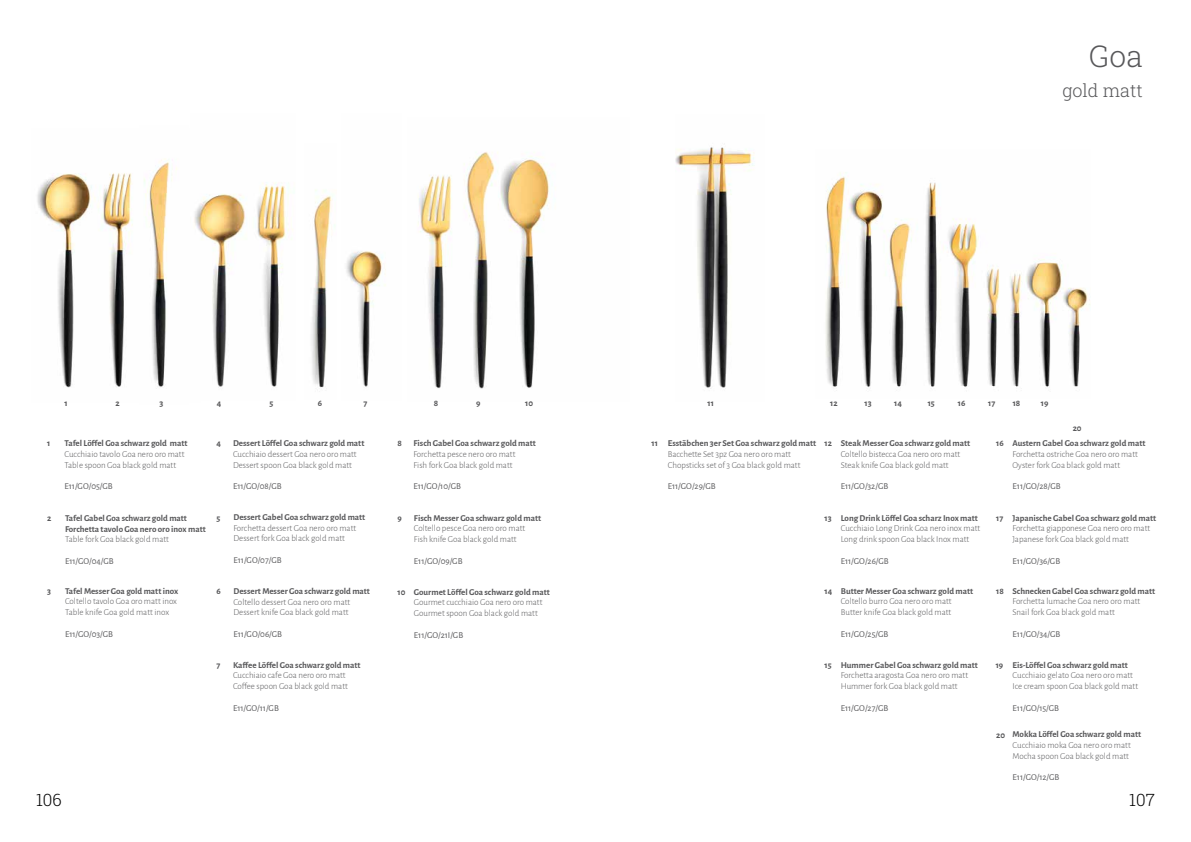
<style>
.page{position:relative;width:1191px;height:842px;background:#fff}
.page>*{position:absolute;margin:0;border:0;box-sizing:border-box;transform-origin:0 0}
.t1{font:300 30px "Roboto Slab";color:#58585a}
.t2{font:300 18px "Roboto Slab";color:#58585a}
.t3{font:300 17px "Roboto Slab";color:#000}
.t4{font:300 9px/10.8px "Alegreya Sans";color:#58585a}
.t5{font:700 9px/10.8px "Alegreya Sans";color:#58585a}
.t6{font:9px "Alegreya Sans";color:#58585a}
</style>
<div class="page">
<img style="left:37px;top:173px;width:96px;height:215px">
<img style="left:346px;top:251px;width:40px;height:136px">
<img style="left:418px;top:152px;width:132px;height:237px">
<img style="left:675px;top:147px;width:79px;height:242px">
<img style="left:825px;top:172px;width:265px;height:215px">
<img style="left:194px;top:194px;width:51px;height:193px">
<img style="left:257px;top:183px;width:36px;height:204px">
<img style="left:311px;top:189px;width:24px;height:199px">
<img style="left:144px;top:159px;width:33px;height:228px">
<h1 class="t1" style="left:1089px;top:36px;width:55px">Goa</h1>
<h2 class="t2" style="left:1062px;top:79px;width:82px">gold matt</h2>
<p class="t5" style="left:64px;top:397px;width:5px">1</p>
<p class="t5" style="left:115px;top:397px;width:6px">2</p>
<p class="t5" style="left:160px;top:397px;width:5px">3</p>
<p class="t5" style="left:217px;top:397px;width:6px">4</p>
<p class="t5" style="left:269px;top:397px;width:5px">5</p>
<p class="t5" style="left:318px;top:397px;width:6px">6</p>
<p class="t5" style="left:363px;top:397px;width:5px">7</p>
<p class="t5" style="left:434px;top:397px;width:6px">8</p>
<p class="t5" style="left:476px;top:397px;width:6px">9</p>
<p class="t5" style="left:525px;top:397px;width:9px">10</p>
<p class="t5" style="left:707px;top:397px;width:8px">11</p>
<p class="t5" style="left:830px;top:397px;width:9px">12</p>
<p class="t5" style="left:864px;top:397px;width:9px">13</p>
<p class="t5" style="left:894px;top:397px;width:9px">14</p>
<p class="t5" style="left:927px;top:397px;width:9px">15</p>
<p class="t5" style="left:958px;top:397px;width:9px">16</p>
<p class="t5" style="left:988px;top:397px;width:9px">17</p>
<p class="t5" style="left:1012px;top:397px;width:9px">18</p>
<p class="t5" style="left:1040px;top:397px;width:9px">19</p>
<p class="t5" style="left:1072px;top:422px;width:10px">20</p>
<p class="t5" style="left:47px;top:437px;width:5px">1</p>
<p class="t5" style="left:47px;top:512px;width:6px">2</p>
<p class="t5" style="left:47px;top:585px;width:5px">3</p>
<p class="t5" style="left:64px;top:437px;width:124px">Tafel Löffel Goa schwarz gold matt</p>
<p class="t4" style="left:64px;top:448px;width:121px">Cucchiaio tavolo Goa nero oro matt<br>Table spoon Goa black gold matt</p>
<p class="t6" style="left:64px;top:480px;width:50px">E11/GO/05/GB</p>
<p class="t5" style="left:65px;top:512px;width:142px">Tafel Gabel Goa schwarz gold matt<br>Forchetta tavolo Goa nero oro inox matt</p>
<p class="t4" style="left:65px;top:534px;width:105px">Table fork Goa black gold matt</p>
<p class="t6" style="left:65px;top:555px;width:50px">E11/GO/04/GB</p>
<p class="t5" style="left:65px;top:585px;width:115px">Tafel Messer Goa gold matt inox</p>
<p class="t4" style="left:65px;top:596px;width:114px">Coltello tavolo Goa oro matt inox<br>Table knife Goa gold matt inox</p>
<p class="t6" style="left:65px;top:628px;width:50px">E11/GO/03/GB</p>
<p class="t5" style="left:216px;top:437px;width:6px">4</p>
<p class="t5" style="left:216px;top:512px;width:5px">5</p>
<p class="t5" style="left:216px;top:585px;width:6px">6</p>
<p class="t5" style="left:216px;top:659px;width:5px">7</p>
<p class="t5" style="left:233px;top:437px;width:133px">Dessert Löffel Goa schwarz gold matt</p>
<p class="t4" style="left:233px;top:448px;width:125px">Cucchiaio dessert Goa nero oro matt<br>Dessert spoon Goa black gold matt</p>
<p class="t6" style="left:233px;top:480px;width:50px">E11/GO/08/GB</p>
<p class="t5" style="left:233px;top:511px;width:133px">Dessert Gabel Goa schwarz gold matt</p>
<p class="t4" style="left:233px;top:522px;width:124px;line-height:10.5px">Forchetta dessert Goa nero oro matt<br>Dessert fork Goa black gold matt</p>
<p class="t6" style="left:233px;top:554px;width:50px">E11/GO/07/GB</p>
<p class="t5" style="left:233px;top:585px;width:138px">Dessert Messer Goa schwarz gold matt</p>
<p class="t4" style="left:233px;top:596px;width:118px">Coltello dessert Goa nero oro matt<br>Dessert knife Goa black gold matt</p>
<p class="t6" style="left:233px;top:628px;width:50px">E11/GO/06/GB</p>
<p class="t5" style="left:233px;top:659px;width:129px">Kaffee Löffel Goa schwarz gold matt</p>
<p class="t4" style="left:233px;top:670px;width:116px">Cucchiaio cafe Goa nero oro matt<br>Coffee spoon Goa black gold matt</p>
<p class="t6" style="left:233px;top:702px;width:47px">E11/GO/11/GB</p>
<p class="t5" style="left:397px;top:437px;width:6px">8</p>
<p class="t5" style="left:397px;top:512px;width:6px">9</p>
<p class="t5" style="left:397px;top:586px;width:9px">10</p>
<p class="t5" style="left:413px;top:437px;width:124px">Fisch Gabel Goa schwarz gold matt</p>
<p class="t4" style="left:413px;top:448px;width:103px">Forchetta pesce nero oro matt<br>Fish fork Goa black gold matt</p>
<p class="t6" style="left:413px;top:480px;width:49px">E11/GO/10/GB</p>
<p class="t5" style="left:414px;top:512px;width:129px">Fisch Messer Goa schwarz gold matt</p>
<p class="t4" style="left:414px;top:523px;width:113px">Coltello pesce Goa nero oro matt<br>Fish knife Goa black gold matt</p>
<p class="t6" style="left:414px;top:555px;width:50px">E11/GO/09/GB</p>
<p class="t5" style="left:414px;top:586px;width:137px">Gourmet Löffel Goa schwarz gold matt</p>
<p class="t4" style="left:414px;top:596px;width:130px">Gourmet cucchiaio Goa nero oro matt<br>Gourmet spoon Goa black gold matt</p>
<p class="t6" style="left:414px;top:628px;width:51px">E11/GO/21I/GB</p>
<p class="t5" style="left:668px;top:437px;width:150px">Esstäbchen 3er Set Goa schwarz gold matt</p>
<p class="t4" style="left:668px;top:448px;width:134px">Bacchette Set 3pz Goa nero oro matt<br>Chopsticks set of 3 Goa black gold matt</p>
<p class="t6" style="left:668px;top:480px;width:49px">E11/GO/29/GB</p>
<p class="t5" style="left:840px;top:437px;width:131px">Steak Messer Goa schwarz gold matt</p>
<p class="t4" style="left:840px;top:448px;width:121px">Coltello bistecca Goa nero oro matt<br>Steak knife Goa black gold matt</p>
<p class="t6" style="left:840px;top:480px;width:49px">E11/GO/32/GB</p>
<p class="t5" style="left:840px;top:512px;width:139px">Long Drink Löffel Goa scharz Inox matt</p>
<p class="t4" style="left:840px;top:523px;width:141px">Cucchiaio Long Drink Goa nero inox matt<br>Long drink spoon Goa black Inox matt</p>
<p class="t6" style="left:840px;top:555px;width:49px">E11/GO/26/GB</p>
<p class="t5" style="left:840px;top:585px;width:134px">Butter Messer Goa schwarz gold matt</p>
<p class="t4" style="left:840px;top:596px;width:112px">Coltello burro Goa nero oro matt<br>Butter knife Goa black gold matt</p>
<p class="t6" style="left:840px;top:628px;width:49px">E11/GO/25/GB</p>
<p class="t5" style="left:840px;top:659px;width:139px">Hummer Gabel Goa schwarz gold matt</p>
<p class="t4" style="left:840px;top:670px;width:129px">Forchetta aragosta Goa nero oro matt<br>Hummer fork Goa black gold matt</p>
<p class="t6" style="left:840px;top:702px;width:49px">E11/GO/27/GB</p>
<p class="t5" style="left:1012px;top:437px;width:134px">Austern Gabel Goa schwarz gold matt</p>
<p class="t4" style="left:1012px;top:448px;width:127px">Forchetta ostriche Goa nero oro matt<br>Oyster fork Goa black gold matt</p>
<p class="t6" style="left:1012px;top:480px;width:49px">E11/GO/28/GB</p>
<p class="t5" style="left:1012px;top:512px;width:145px">Japanische Gabel Goa schwarz gold matt</p>
<p class="t4" style="left:1012px;top:523px;width:139px">Forchetta giapponese Goa nero oro matt<br>Japanese fork Goa black gold matt</p>
<p class="t6" style="left:1012px;top:555px;width:49px">E11/GO/36/GB</p>
<p class="t5" style="left:1012px;top:585px;width:144px">Schnecken Gabel Goa schwarz gold matt</p>
<p class="t4" style="left:1012px;top:596px;width:129px">Forchetta lumache Goa nero oro matt<br>Snail fork Goa black gold matt</p>
<p class="t6" style="left:1012px;top:628px;width:49px">E11/GO/34/GB</p>
<p class="t5" style="left:1012px;top:659px;width:117px">Eis-Löffel Goa schwarz gold matt</p>
<p class="t4" style="left:1012px;top:670px;width:127px">Cucchiaio gelato Goa nero oro matt<br>Ice cream spoon Goa black gold matt</p>
<p class="t6" style="left:1012px;top:702px;width:48px">E11/GO/15/GB</p>
<p class="t5" style="left:1012px;top:728px;width:130px">Mokka Löffel Goa schwarz gold matt</p>
<p class="t4" style="left:1012px;top:739px;width:120px">Cucchiaio moka Goa nero oro matt<br>Mocha spoon Goa black gold matt</p>
<p class="t6" style="left:1012px;top:771px;width:48px">E11/GO/12/GB</p>
<p class="t5" style="left:651px;top:437px;width:8px">11</p>
<p class="t5" style="left:996px;top:437px;width:9px">16</p>
<p class="t5" style="left:824px;top:437px;width:9px">12</p>
<p class="t5" style="left:824px;top:512px;width:9px">13</p>
<p class="t5" style="left:996px;top:512px;width:9px">17</p>
<p class="t5" style="left:996px;top:585px;width:9px">18</p>
<p class="t5" style="left:824px;top:585px;width:9px">14</p>
<p class="t5" style="left:824px;top:659px;width:9px">15</p>
<p class="t5" style="left:995px;top:659px;width:9px">19</p>
<p class="t5" style="left:996px;top:729px;width:10px">20</p>
<h3 class="t3" style="left:36px;top:788px;width:27px">106</h3>
<h3 class="t3" style="left:1129px;top:788px;width:27px">107</h3>
</div>
